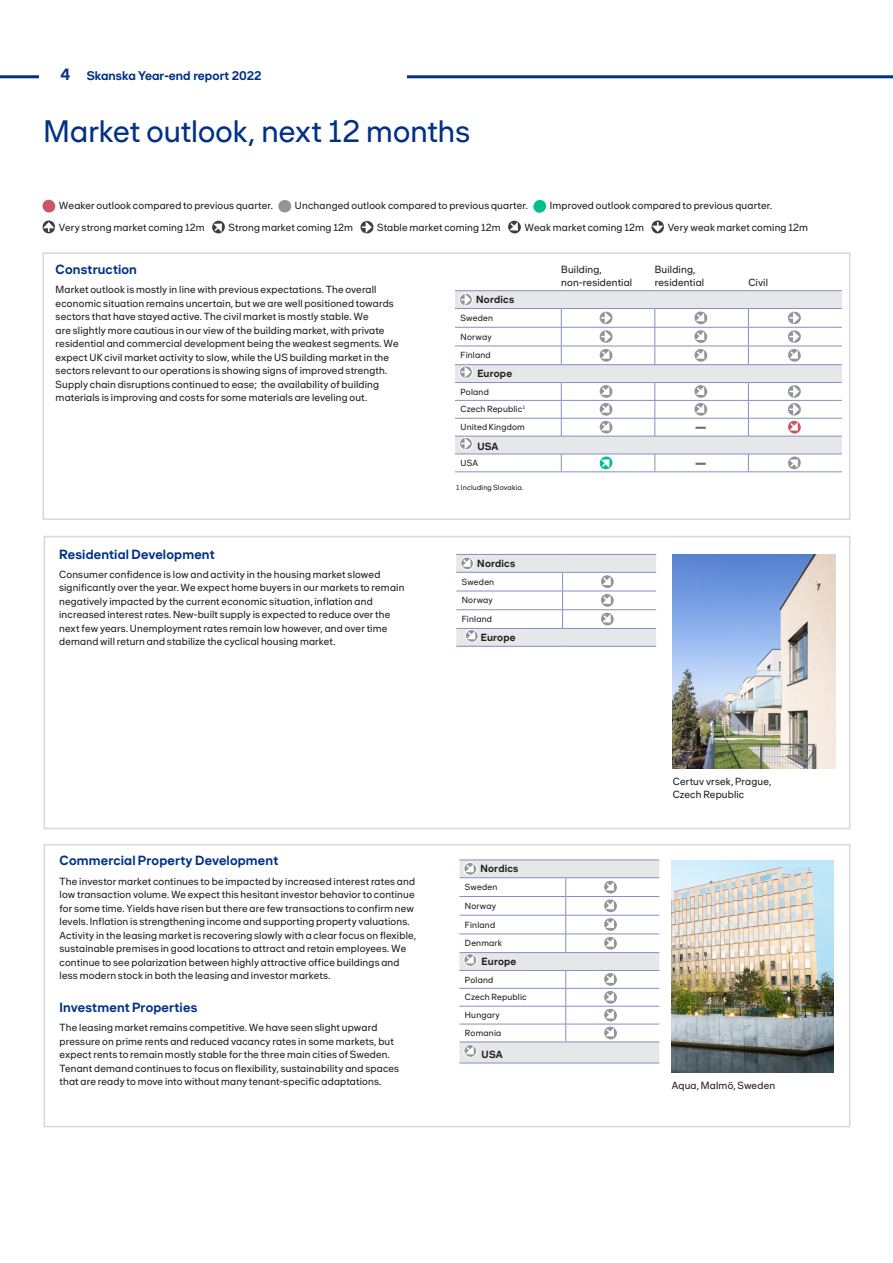
<style>
.page{position:relative;width:893px;height:1263px;background:#fff}
.page>*{position:absolute;margin:0;border:0;box-sizing:border-box;transform-origin:0 0}
.Rubrik_blå___21_pkt{font:31.5px "Shape Sans";letter-spacing:.005em;color:#003186}
.t1{font:700 18px "Shape Sans";color:#6c6d70}
.t2{font:700 16.5px "Shape Sans";color:#003186}
.Rubrik_blå__9_pkt{font:700 13.5px "Shape Sans";letter-spacing:.015em;color:#003186}
.t3{font:700 12.75px "Shape Sans";color:#003186}
.Bildtext{font:10.5px/13.5px "Shape Sans";letter-spacing:.015em;color:#231f20}
.t4{font:700 10.5px "Shape Sans";letter-spacing:.02em;color:#231f20}
.Tabell_vänster{font:9px "Shape Sans";letter-spacing:.02em;color:#231f20}
.FOTNOT{font:7.5px "Shape Sans";letter-spacing:.02em;color:#231f20}
</style>
<div class="page">
<hr style="left:0;top:75px;width:893px;height:3px;background:#003186">
<div style="left:39px;top:68px;width:367px;height:21px;background:#fff"></div>
<div style="left:44px;top:536px;width:806px;height:293px;border:2px solid #d4dad8"></div>
<div style="left:44px;top:844px;width:806px;height:283px;border:2px solid #d4dad8"></div>
<div style="left:43px;top:252px;width:807px;height:268px;border:2px solid #d4dad8"></div>
<hr style="left:455px;top:472px;width:106px;height:1px;background:#8290c3">
<hr style="left:561px;top:472px;width:94px;height:1px;background:#8290c3">
<hr style="left:655px;top:472px;width:93px;height:1px;background:#8290c3">
<hr style="left:748px;top:472px;width:94px;height:1px;background:#8290c3">
<svg style="left:455px;top:290px;width:387px;height:182px"></svg>
<div style="left:42px;top:200px;width:13px;height:12px;background:#cc5464;border-radius:50%"></div>
<svg style="left:278px;top:200px;width:14px;height:13px"></svg>
<div style="left:533px;top:200px;width:13px;height:13px;background:#00c08c;border-radius:50%"></div>
<svg style="left:42px;top:220px;width:13px;height:14px"></svg>
<svg style="left:212px;top:221px;width:13px;height:13px"></svg>
<svg style="left:213px;top:224px;width:9px;height:9px"></svg>
<svg style="left:360px;top:221px;width:14px;height:13px"></svg>
<svg style="left:508px;top:221px;width:13px;height:12px"></svg>
<svg style="left:509px;top:221px;width:9px;height:10px"></svg>
<svg style="left:651px;top:220px;width:13px;height:14px"></svg>
<hr style="left:459px;top:1063px;width:107px;height:1px;background:#8290c3">
<hr style="left:566px;top:1063px;width:93px;height:1px;background:#8290c3">
<svg style="left:459px;top:860px;width:200px;height:203px"></svg>
<hr style="left:456px;top:646px;width:107px;height:1px;background:#8290c3">
<hr style="left:563px;top:646px;width:93px;height:1px;background:#8290c3">
<svg style="left:456px;top:554px;width:200px;height:92px"></svg>
<img style="left:673px;top:555px;width:162px;height:213px">
<img style="left:672px;top:860px;width:162px;height:213px">
<h3 class="t2" style="left:61px;top:65px;width:11px">4</h3>
<p class="t3" style="left:87px;top:68px;width:176px">Skanska Year-end report 2022</p>
<p class="Rubrik_blå___21_pkt" style="left:44px;top:112px;width:428px">Market outlook, next 12 months</p>
<p class="Bildtext" style="left:59px;top:199px;width:215px">Weaker outlook compared to previous quarter.</p>
<p class="Bildtext" style="left:295px;top:199px;width:234px">Unchanged outlook compared to previous quarter.</p>
<p class="Bildtext" style="left:550px;top:199px;width:224px">Improved outlook compared to previous quarter.</p>
<p class="Bildtext" style="left:59px;top:221px;width:147px">Very strong market coming 12m</p>
<p class="Bildtext" style="left:229px;top:221px;width:126px">Strong market coming 12m</p>
<p class="Bildtext" style="left:377px;top:221px;width:125px">Stable market coming 12m</p>
<p class="Bildtext" style="left:525px;top:221px;width:121px">Weak market coming 12m</p>
<p class="Bildtext" style="left:668px;top:221px;width:142px">Very weak market coming 12m</p>
<p class="Rubrik_blå__9_pkt" style="left:56px;top:261px;width:83px">Construction</p>
<p class="Bildtext" style="left:56px;top:282px;width:345px">Market outlook is mostly in line with previous expectations. The overall economic situation remains uncertain, but we are well positioned towards sectors that have stayed active. The civil market is mostly stable. We<br>are slightly more cautious in our view of the building market, with private residential and commercial development being the weakest segments. We expect UK civil market activity to slow, while the US building market in the sectors relevant to our operations is showing signs of improved strength.<br>Supply chain disruptions continued to ease; the availability of building materials is improving and costs for some materials are leveling out.</p>
<p class="Bildtext" style="left:561px;top:262px;width:72px">Building, non-residential</p>
<p class="Bildtext" style="left:655px;top:262px;width:42px">Building,</p>
<p class="Bildtext" style="left:655px;top:276px;width:51px">residential</p>
<p class="Bildtext" style="left:748px;top:276px;width:21px">Civil</p>
<p class="t4" style="left:476px;top:293px;width:39px">Nordics</p>
<p class="Tabell_vänster" style="left:460px;top:312px;width:34px">Sweden</p>
<p class="Tabell_vänster" style="left:460px;top:331px;width:33px">Norway</p>
<p class="Tabell_vänster" style="left:460px;top:350px;width:32px">Finland</p>
<p class="t4" style="left:477px;top:367px;width:36px">Europe</p>
<p class="Tabell_vänster" style="left:460px;top:386px;width:30px">Poland</p>
<p class="Tabell_vänster" style="left:460px;top:404px;width:66px">Czech Republic<sup>1</sup></p>
<p class="Tabell_vänster" style="left:460px;top:422px;width:66px">United Kingdom</p>
<p class="t1" style="left:695px;top:416px;width:13px">–</p>
<p class="t4" style="left:477px;top:440px;width:23px">USA</p>
<p class="Tabell_vänster" style="left:460px;top:457px;width:19px">USA</p>
<p class="t1" style="left:695px;top:452px;width:13px">–</p>
<p class="FOTNOT" style="left:456px;top:483px;width:69px">1 Including Slovakia.</p>
<p class="Rubrik_blå__9_pkt" style="left:59px;top:546px;width:157px">Residential Development</p>
<p class="Bildtext" style="left:59px;top:567px;width:347px">Consumer confidence is low and activity in the housing market slowed significantly over the year. We expect home buyers in our markets to remain negatively impacted by the current economic situation, inflation and increased interest rates. New-built supply is expected to reduce over the next few years. Unemployment rates remain low however, and over time demand will return and stabilize the cyclical housing market.</p>
<p class="t4" style="left:477px;top:557px;width:39px">Nordics</p>
<p class="Tabell_vänster" style="left:462px;top:576px;width:34px">Sweden</p>
<p class="Tabell_vänster" style="left:462px;top:595px;width:33px">Norway</p>
<p class="Tabell_vänster" style="left:462px;top:614px;width:32px">Finland</p>
<p class="t4" style="left:481px;top:631px;width:36px">Europe</p>
<p class="Rubrik_blå__9_pkt" style="left:60px;top:853px;width:220px">Commercial Property Development</p>
<p class="Bildtext" style="left:60px;top:874px;width:358px">The investor market continues to be impacted by increased interest rates and low transaction volume. We expect this hesitant investor behavior to continue for some time. Yields have risen but there are few transactions to confirm new levels. Inflation is strengthening income and supporting property valuations.<br>Activity in the leasing market is recovering slowly with a clear focus on flexible, sustainable premises in good locations to attract and retain employees. We continue to see polarization between highly attractive office buildings and less modern stock in both the leasing and investor markets.</p>
<p class="Rubrik_blå__9_pkt" style="left:60px;top:999px;width:139px">Investment Properties</p>
<p class="Bildtext" style="left:60px;top:1021px;width:341px">The leasing market remains competitive. We have seen slight upward pressure on prime rents and reduced vacancy rates in some markets, but expect rents to remain mostly stable for the three main cities of Sweden.<br>Tenant demand continues to focus on flexibility, sustainability and spaces that are ready to move into without many tenant-specific adaptations.</p>
<p class="t4" style="left:480px;top:862px;width:39px">Nordics</p>
<p class="Tabell_vänster" style="left:465px;top:882px;width:34px">Sweden</p>
<p class="Tabell_vänster" style="left:465px;top:900px;width:33px">Norway</p>
<p class="Tabell_vänster" style="left:465px;top:919px;width:32px">Finland</p>
<p class="Tabell_vänster" style="left:465px;top:938px;width:39px">Denmark</p>
<p class="t4" style="left:482px;top:955px;width:36px">Europe</p>
<p class="Tabell_vänster" style="left:465px;top:974px;width:30px">Poland</p>
<p class="Tabell_vänster" style="left:465px;top:992px;width:63px">Czech Republic</p>
<p class="Tabell_vänster" style="left:465px;top:1010px;width:36px">Hungary</p>
<p class="Tabell_vänster" style="left:465px;top:1027px;width:38px">Romania</p>
<p class="t4" style="left:482px;top:1047px;width:23px">USA</p>
<p class="Bildtext" style="left:673px;top:774px;width:100px">Certuv vrsek, Prague,<br>Czech Republic</p>
<p class="Bildtext" style="left:672px;top:1078px;width:105px">Aqua, Malmö, Sweden</p>
</div>
